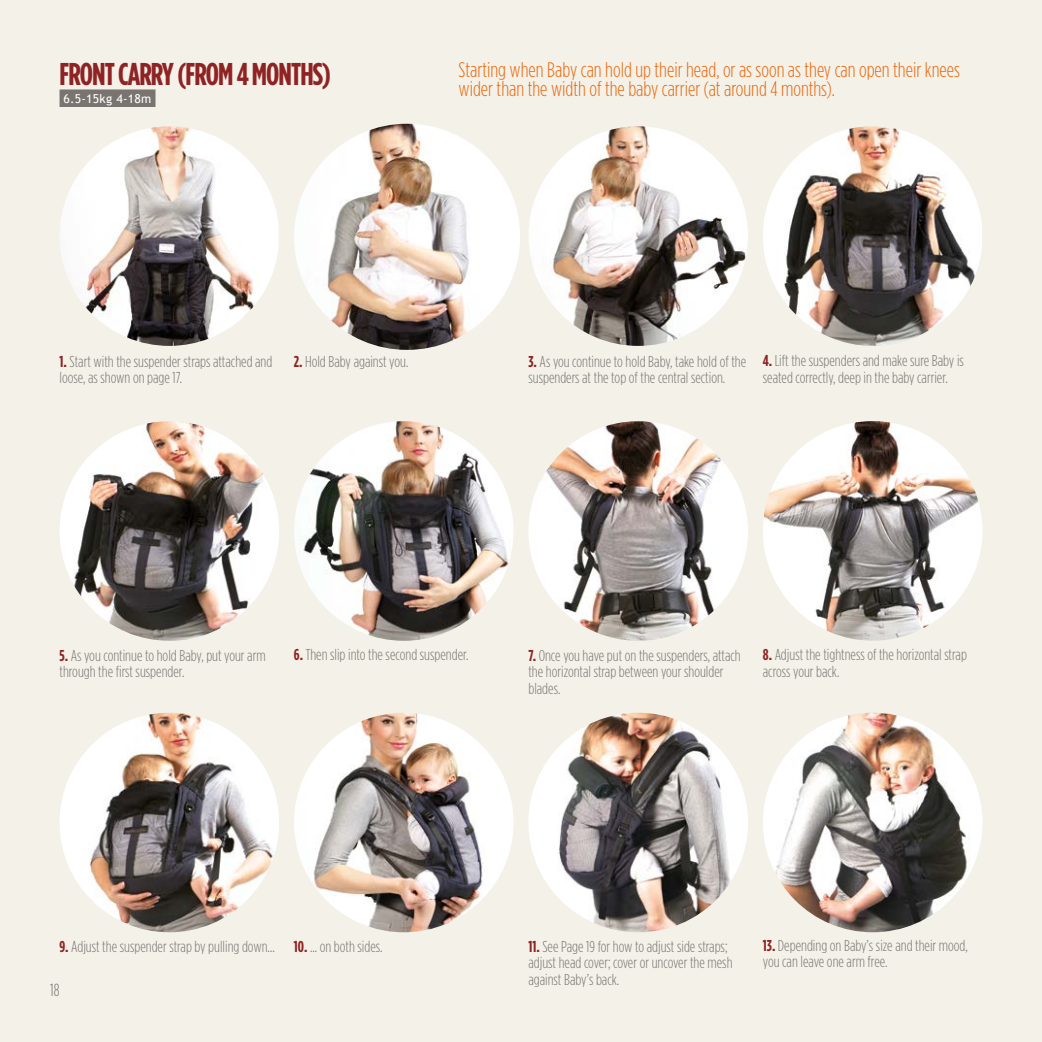
<style>
.page{position:relative;width:1042px;height:1042px;background:#f3f1e8}
.page>*{position:absolute;margin:0;border:0;box-sizing:border-box;transform-origin:0 0}
.t1{font:700 31.5px "Gotham Condensed";letter-spacing:-.03em;color:#8f2324}
.t2{font:300 21px/19.2px "Gotham Condensed";color:#ea670c}
.t3{font:300 17.5px "Gotham Condensed";color:#787470}
.t4{font:300 15.75px/16.6px "Gotham Condensed";color:#7a7471}
.t5{font:12.25px "Trebuchet MS";letter-spacing:.02em;color:#fff}
.s1{font-weight:700;color:#8f2324}
</style>
<div class="page">
<div style="left:60px;top:89px;width:95px;height:18px;background:#7a7471"></div>
<img style="left:60px;top:421px;width:219px;height:220px;border-radius:110px">
<img style="left:294px;top:421px;width:219px;height:220px;border-radius:110px">
<img style="left:528px;top:421px;width:220px;height:220px;border-radius:110px">
<img style="left:60px;top:713px;width:219px;height:219px;border-radius:110px">
<img style="left:294px;top:713px;width:219px;height:219px;border-radius:110px">
<img style="left:528px;top:713px;width:220px;height:219px;border-radius:110px">
<img style="left:763px;top:421px;width:219px;height:220px;border-radius:110px">
<img style="left:763px;top:713px;width:219px;height:219px;border-radius:110px">
<img style="left:60px;top:126px;width:219px;height:220px">
<img style="left:294px;top:124px;width:226px;height:226px;border-radius:113px">
<img style="left:528px;top:126px;width:220px;height:220px;border-radius:110px">
<img style="left:763px;top:126px;width:219px;height:220px">
<h1 class="t1" style="left:60px;top:55px;width:273px">FRONT CARRY (FROM 4 MONTHS)</h1>
<h2 class="t2" style="left:458px;top:60px;width:503px">Starting when Baby can hold up their head, or as soon as they can open their knees wider than the width of the baby carrier (at around 4 months).</h2>
<p class="t5" style="left:63px;top:92px;width:89px">6.5-15kg 4-18m</p>
<p class="t4" style="left:60px;top:353px;width:214px"><span class="s1">1.</span> Start with the suspender straps attached and loose, as shown on page 17.</p>
<p class="t4" style="left:294px;top:352px;width:116px"><span class="s1">2.</span> Hold Baby against you.</p>
<p class="t4" style="left:528px;top:353px;width:219px"><span class="s1">3.</span> As you continue to hold Baby, take hold of the suspenders at the top of the central section.</p>
<p class="t4" style="left:763px;top:352px;width:203px"><span class="s1">4.</span> Lift the suspenders and make sure Baby is seated correctly, deep in the baby carrier.</p>
<p class="t4" style="left:60px;top:647px;width:208px"><span class="s1">5.</span> As you continue to hold Baby, put your arm through the first suspender.</p>
<p class="t4" style="left:294px;top:646px;width:176px"><span class="s1">6.</span> Then slip into the second suspender.</p>
<p class="t4" style="left:528px;top:647px;width:214px"><span class="s1">7.</span> Once you have put on the suspenders, attach the horizontal strap between your shoulder blades.</p>
<p class="t4" style="left:763px;top:646px;width:205px"><span class="s1">8.</span> Adjust the tightness of the horizontal strap across your back.</p>
<p class="t4" style="left:60px;top:938px;width:217px"><span class="s1">9.</span> Adjust the suspender strap by pulling down…</p>
<p class="t4" style="left:763px;top:937px;width:206px"><span class="s1">13.</span> Depending on Baby’s size and their mood, you can leave one arm free.</p>
<p class="t4" style="left:294px;top:937px;width:90px"><span class="s1">10.</span> ... on both sides.</p>
<p class="t4" style="left:528px;top:938px;width:206px"><span class="s1">11.</span> See Page 19 for how to adjust side straps; adjust head cover; cover or uncover the mesh against Baby’s back.</p>
<p class="t3" style="left:50px;top:980px;width:11px">18</p>
</div>
